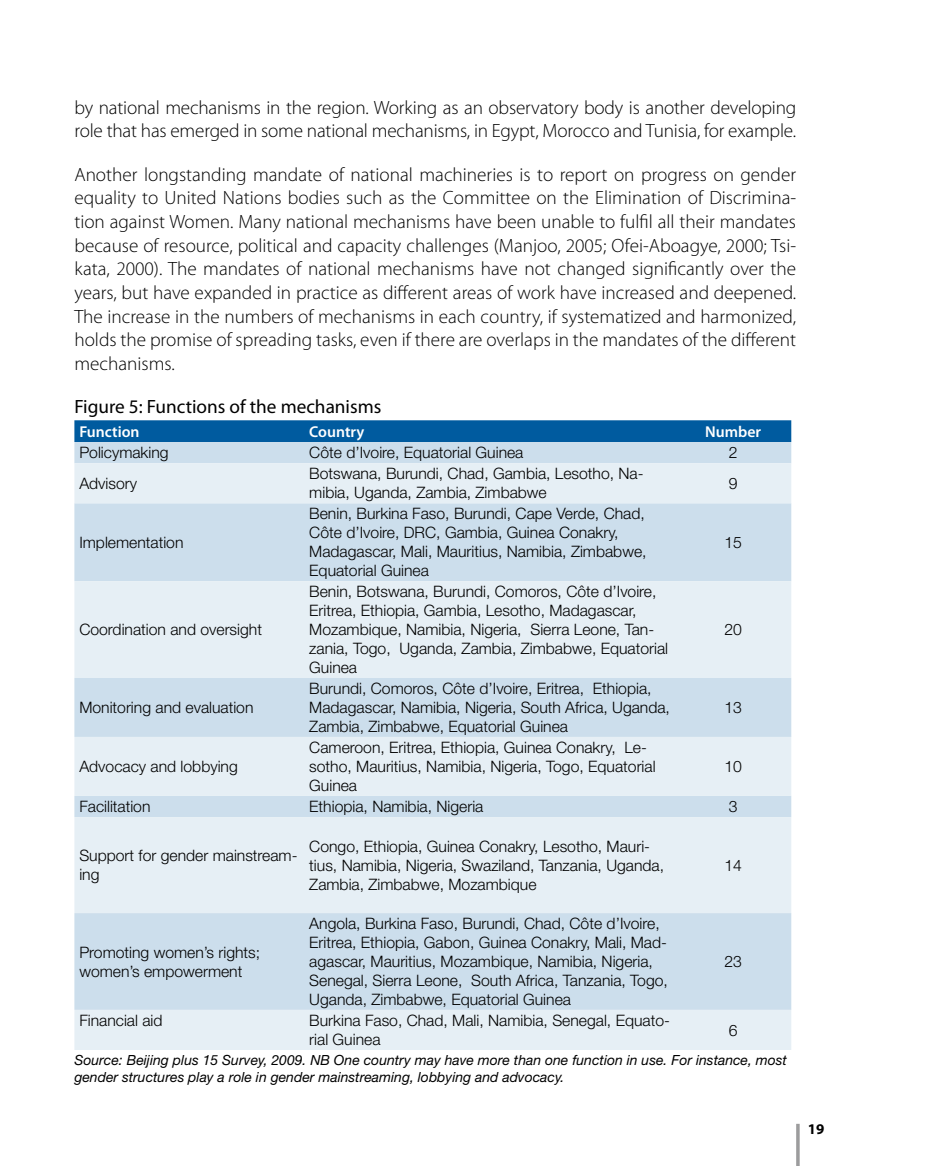
<style>
.page{position:relative;width:945px;height:1166px;background:#fff}
.page>*{position:absolute;margin:0;border:0;box-sizing:border-box;transform-origin:0 0}
.t1{font:300 19.25px/23.6px "Myriad Pro";letter-spacing:-.01em;color:#000}
.t2{font:19.25px "Myriad Pro";color:#000}
.t3{font:300 15.75px/18.9px "Helvetica Neue LT Std";color:#000}
.t4{font:600 15.75px "Myriad Pro";color:#fff}
.t5{font:700 14.88px "Myriad Pro";color:#000}
.t6{font:italic 14px/16.8px "Helvetica Neue LT Std";color:#000}
</style>
<div class="page">
<svg style="left:796px;top:1124px;width:4px;height:42px"></svg>
<div style="left:74px;top:420px;width:717px;height:22px;background:#005b9f"></div>
<div style="left:74px;top:442px;width:717px;height:21px;background:#ccdeec"></div>
<svg style="left:74px;top:463px;width:717px;height:587px;fill:#e6eff5"></svg>
<p class="t1" style="left:74px;top:96px;width:723px">by national mechanisms in the region. Working as an observatory body is another developing role that has emerged in some national mechanisms, in Egypt, Morocco and Tunisia, for example.</p>
<p class="t1" style="left:74px;top:163px;width:723px;text-align:justify">Another longstanding mandate of national machineries is to report on progress on gender equality to United Nations bodies such as the Committee on the Elimination of Discrimina&shy;tion against Women. Many national mechanisms have been unable to fulfil all their mandates because of resource, political and capacity challenges (Manjoo, 2005; Ofei-Aboagye, 2000; Tsi&shy;kata, 2000). The mandates of national mechanisms have not changed significantly over the years, but have expanded in practice as different areas of work have increased and deepened.<br>The increase in the numbers of mechanisms in each country, if systematized and harmonized, holds the promise of spreading tasks, even if there are overlaps in the mandates of the different mechanisms.</p>
<p class="t2" style="left:74px;top:396px;width:309px">Figure 5: Functions of the mechanisms</p>
<p class="t4" style="left:79px;top:423px;width:62px">Function</p>
<p class="t4" style="left:309px;top:423px;width:57px">Country</p>
<p class="t4" style="left:705px;top:423px;width:57px">Number</p>
<p class="t3" style="left:79px;top:443px;width:91px">Policymaking</p>
<p class="t3" style="left:309px;top:443px;width:216px">Côte d’Ivoire, Equatorial Guinea</p>
<p class="t3" style="left:729px;top:443px;width:10px">2</p>
<p class="t3" style="left:79px;top:473px;width:59px">Advisory</p>
<p class="t3" style="left:309px;top:464px;width:336px">Botswana, Burundi, Chad, Gambia, Lesotho, Na&shy;mibia, Uganda, Zambia, Zimbabwe</p>
<p class="t3" style="left:729px;top:473px;width:10px">9</p>
<p class="t3" style="left:79px;top:532px;width:106px">Implementation</p>
<p class="t3" style="left:309px;top:504px;width:339px">Benin, Burkina Faso, Burundi, Cape Verde, Chad, Côte d’Ivoire, DRC, Gambia, Guinea Conakry, Madagascar, Mali, Mauritius, Namibia, Zimbabwe, Equatorial Guinea</p>
<p class="t3" style="left:724px;top:532px;width:19px">15</p>
<p class="t3" style="left:79px;top:620px;width:184px">Coordination and oversight</p>
<p class="t3" style="left:309px;top:582px;width:360px">Benin, Botswana, Burundi, Comoros, Côte d’Ivoire, Eritrea, Ethiopia, Gambia, Lesotho, Madagascar, Mozambique, Namibia, Nigeria, Sierra Leone, Tan&shy;zania, Togo, Uganda, Zambia, Zimbabwe, Equatorial Guinea</p>
<p class="t3" style="left:724px;top:620px;width:19px">20</p>
<p class="t3" style="left:79px;top:698px;width:176px">Monitoring and evaluation</p>
<p class="t3" style="left:309px;top:679px;width:362px">Burundi, Comoros, Côte d’Ivoire, Eritrea, Ethiopia,<br>Madagascar, Namibia, Nigeria, South Africa, Uganda,<br>Zambia, Zimbabwe, Equatorial Guinea</p>
<p class="t3" style="left:724px;top:698px;width:19px">13</p>
<p class="t3" style="left:79px;top:757px;width:160px">Advocacy and lobbying</p>
<p class="t3" style="left:309px;top:738px;width:348px">Cameroon, Eritrea, Ethiopia, Guinea Conakry, Le&shy;sotho, Mauritius, Namibia, Nigeria, Togo, Equatorial<br>Guinea</p>
<p class="t3" style="left:724px;top:757px;width:19px">10</p>
<p class="t3" style="left:79px;top:797px;width:73px">Facilitation</p>
<p class="t3" style="left:309px;top:797px;width:176px">Ethiopia, Namibia, Nigeria</p>
<p class="t3" style="left:729px;top:797px;width:10px">3</p>
<p class="t3" style="left:79px;top:846px;width:220px">Support for gender mainstream&shy;ing</p>
<p class="t3" style="left:309px;top:836px;width:356px">Congo, Ethiopia, Guinea Conakry, Lesotho, Mauri&shy;tius, Namibia, Nigeria, Swaziland, Tanzania, Uganda,<br>Zambia, Zimbabwe, Mozambique</p>
<p class="t3" style="left:724px;top:855px;width:19px">14</p>
<p class="t3" style="left:79px;top:942px;width:182px">Promoting women’s rights; women’s empowerment</p>
<p class="t3" style="left:309px;top:914px;width:360px">Angola, Burkina Faso, Burundi, Chad, Côte d’Ivoire, Eritrea, Ethiopia, Gabon, Guinea Conakry, Mali, Mad&shy;agascar, Mauritius, Mozambique, Namibia, Nigeria, Senegal, Sierra Leone, South Africa, Tanzania, Togo, Uganda, Zimbabwe, Equatorial Guinea</p>
<p class="t3" style="left:724px;top:952px;width:19px">23</p>
<p class="t3" style="left:79px;top:1010px;width:85px">Financial aid</p>
<p class="t3" style="left:309px;top:1010px;width:362px">Burkina Faso, Chad, Mali, Namibia, Senegal, Equato&shy;rial Guinea</p>
<p class="t3" style="left:729px;top:1020px;width:10px">6</p>
<p class="t6" style="left:74px;top:1051px;width:714px">Source: Beijing plus 15 Survey, 2009. NB One country may have more than one function in use. For instance, most gender structures play a role in gender mainstreaming, lobbying and advocacy.</p>
<p class="t5" style="left:808px;top:1120px;width:18px">19</p>
</div>
